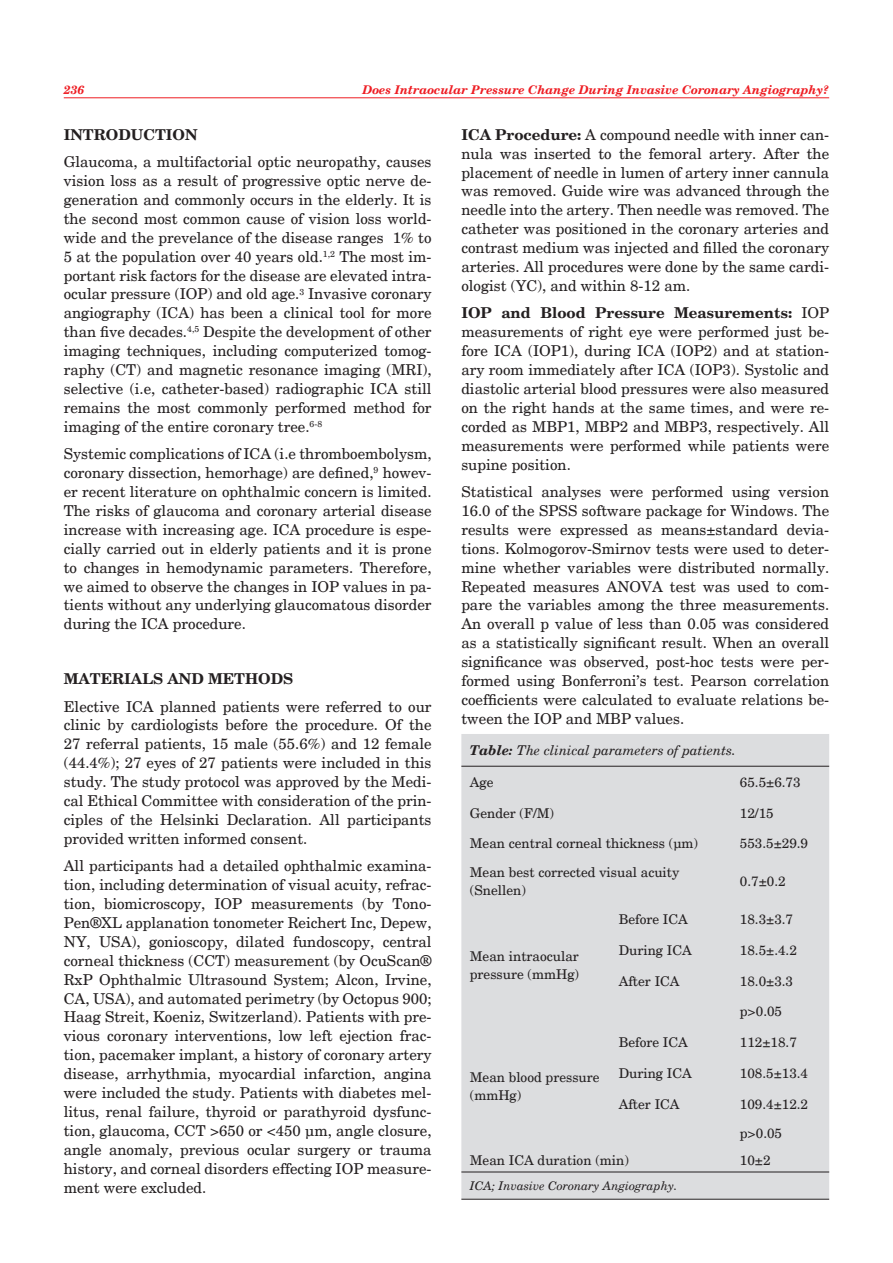
<style>
.page{position:relative;width:893px;height:1263px;background:#fff}
.page>*{position:absolute;margin:0;border:0;box-sizing:border-box;transform-origin:0 0}
.t1{font:15px/18.9px "New Century Schlbk";color:#231f20;text-align:justify}
.t2{font:700 15px "New Century Schlbk";color:#231f20}
.t3{font:13.5px/18px "New Century Schlbk";color:#231f20}
.t4{font:italic 13.5px "New Century Schlbk";color:#231f20}
.t5{font:italic 700 12px "New Century Schlbk";color:#ee1d23}
.t6{font:italic 12px "New Century Schlbk";color:#231f20}
.s1{font-weight:700}
</style>
<div class="page">
<hr style="left:64px;top:97px;width:765px;height:1px;background:#ee1d23">
<div style="left:461px;top:734px;width:368px;height:465px;background:#dcdddf"></div>
<hr style="left:461px;top:1171px;width:368px;height:1px;background:#231f20">
<hr style="left:461px;top:766px;width:368px;height:1px;background:#231f20">
<hr style="left:461px;top:1199px;width:368px;height:1px;background:#231f20">
<p class="t5" style="left:64px;top:82px;width:22px">236</p>
<p class="t5" style="left:362px;top:82px;width:468px">Does Intraocular Pressure Change During Invasive Coronary Angiography?</p>
<p class="t2" style="left:64px;top:125px;width:135px">INTRODUCTION</p>
<p class="t1" style="left:64px;top:153px;width:369px">Glaucoma, a multifactorial optic neuropathy, causes vision loss as a result of progressive optic nerve de&shy;generation and commonly occurs in the elderly. It is the second most common cause of vision loss world&shy;wide and the prevelance of the disease ranges 1% to 5 at the population over 40 years old.<sup>1,2</sup> The most im&shy;portant risk factors for the disease are elevated intra&shy;ocular pressure (IOP) and old age.<sup>3</sup> Invasive coronary angiography (ICA) has been a clinical tool for more than five decades.<sup>4,5</sup> Despite the development of other imaging techniques, including computerized tomog&shy;raphy (CT) and magnetic resonance imaging (MRI), selective (i.e, catheter-based) radiographic ICA still remains the most commonly performed method for imaging of the entire coronary tree.<sup>6-8</sup></p>
<p class="t1" style="left:64px;top:445px;width:369px">Systemic complications of ICA (i.e thromboembolysm, coronary dissection, hemorhage) are defined,<sup>9</sup> howev&shy;er recent literature on ophthalmic concern is limited.<br>The risks of glaucoma and coronary arterial disease increase with increasing age. ICA procedure is espe&shy;cially carried out in elderly patients and it is prone to changes in hemodynamic parameters. Therefore, we aimed to observe the changes in IOP values in pa&shy;tients without any underlying glaucomatous disorder during the ICA procedure.</p>
<p class="t1" style="left:461px;top:125px;width:369px"><span class="s1">ICA Procedure:</span> A compound needle with inner can&shy;nula was inserted to the femoral artery. After the placement of needle in lumen of artery inner cannula was removed. Guide wire was advanced through the needle into the artery. Then needle was removed. The catheter was positioned in the coronary arteries and contrast medium was injected and filled the coronary arteries. All procedures were done by the same cardi&shy;ologist (YC), and within 8-12 am.</p>
<p class="t1" style="left:461px;top:304px;width:369px"><span class="s1">IOP and Blood Pressure Measurements:</span> IOP measurements of right eye were performed just be&shy;fore ICA (IOP1), during ICA (IOP2) and at station&shy;ary room immediately after ICA (IOP3). Systolic and diastolic arterial blood pressures were also measured on the right hands at the same times, and were re&shy;corded as MBP1, MBP2 and MBP3, respectively. All measurements were performed while patients were supine position.</p>
<p class="t1" style="left:461px;top:482px;width:369px">Statistical analyses were performed using version 16.0 of the SPSS software package for Windows. The results were expressed as means±standard devia&shy;tions. Kolmogorov-Smirnov tests were used to deter&shy;mine whether variables were distributed normally.<br>Repeated measures ANOVA test was used to com&shy;pare the variables among the three measurements.<br>An overall p value of less than 0.05 was considered as a statistically significant result. When an overall significance was observed, post-hoc tests were per&shy;formed using Bonferroni’s test. Pearson correlation coefficients were calculated to evaluate relations be&shy;tween the IOP and MBP values.</p>
<p class="t4" style="left:470px;top:742px;width:268px"><span class="s1">Table:</span> The clinical parameters of patients.</p>
<p class="t3" style="left:470px;top:773px;width:25px">Age</p>
<p class="t3" style="left:740px;top:773px;width:62px">65.5±6.73</p>
<p class="t3" style="left:470px;top:804px;width:86px">Gender (F/M)</p>
<p class="t3" style="left:740px;top:804px;width:35px">12/15</p>
<p class="t3" style="left:470px;top:835px;width:230px">Mean central corneal thickness (µm)</p>
<p class="t3" style="left:740px;top:835px;width:70px">553.5±29.9</p>
<p class="t3" style="left:470px;top:864px;width:211px">Mean best corrected visual acuity (Snellen)</p>
<p class="t3" style="left:740px;top:873px;width:47px">0.7±0.2</p>
<p class="t2" style="left:64px;top:669px;width:231px">MATERIALS AND METHODS</p>
<p class="t1" style="left:64px;top:697px;width:369px">Elective ICA planned patients were referred to our clinic by cardiologists before the procedure. Of the 27 referral patients, 15 male (55.6%) and 12 female (44.4%); 27 eyes of 27 patients were included in this study. The study protocol was approved by the Medi&shy;cal Ethical Committee with consideration of the prin&shy;ciples of the Helsinki Declaration. All participants provided written informed consent.</p>
<p class="t1" style="left:64px;top:857px;width:369px">All participants had a detailed ophthalmic examina&shy;tion, including determination of visual acuity, refrac&shy;tion, biomicroscopy, IOP measurements (by Tono-Pen®XL applanation tonometer Reichert Inc, Depew, NY, USA), gonioscopy, dilated fundoscopy, central corneal thickness (CCT) measurement (by OcuScan® RxP Ophthalmic Ultrasound System; Alcon, Irvine, CA, USA), and automated perimetry (by Octopus 900; Haag Streit, Koeniz, Switzerland). Patients with pre&shy;vious coronary interventions, low left ejection frac&shy;tion, pacemaker implant, a history of coronary artery disease, arrhythmia, myocardial infarction, angina were included the study. Patients with diabetes mel&shy;litus, renal failure, thyroid or parathyroid dysfunc&shy;tion, glaucoma, CCT &gt;650 or &lt;450 µm, angle closure, angle anomaly, previous ocular surgery or trauma history, and corneal disorders effecting IOP measure&shy;ment were excluded.</p>
<p class="t3" style="left:619px;top:910px;width:71px">Before ICA</p>
<p class="t3" style="left:740px;top:910px;width:55px">18.3±3.7</p>
<p class="t3" style="left:619px;top:941px;width:75px">During ICA</p>
<p class="t3" style="left:740px;top:941px;width:58px">18.5±.4.2</p>
<p class="t3" style="left:619px;top:972px;width:62px">After ICA</p>
<p class="t3" style="left:740px;top:972px;width:55px">18.0±3.3</p>
<p class="t3" style="left:740px;top:1003px;width:44px">p&gt;0.05</p>
<p class="t3" style="left:470px;top:948px;width:111px">Mean intraocular pressure (mmHg)</p>
<p class="t3" style="left:619px;top:1033px;width:71px">Before ICA</p>
<p class="t3" style="left:740px;top:1033px;width:58px">112±18.7</p>
<p class="t3" style="left:619px;top:1064px;width:75px">During ICA</p>
<p class="t3" style="left:740px;top:1064px;width:70px">108.5±13.4</p>
<p class="t3" style="left:619px;top:1095px;width:62px">After ICA</p>
<p class="t3" style="left:740px;top:1089px;width:70px;line-height:29px">109.4±12.2 p&gt;0.05</p>
<p class="t3" style="left:470px;top:1151px;width:160px">Mean ICA duration (min)</p>
<p class="t3" style="left:740px;top:1151px;width:32px">10±2</p>
<p class="t6" style="left:470px;top:1179px;width:209px">ICA; Invasive Coronary Angiography.</p>
<p class="t3" style="left:470px;top:1069px;width:131px">Mean blood pressure (mmHg)</p>
</div>
